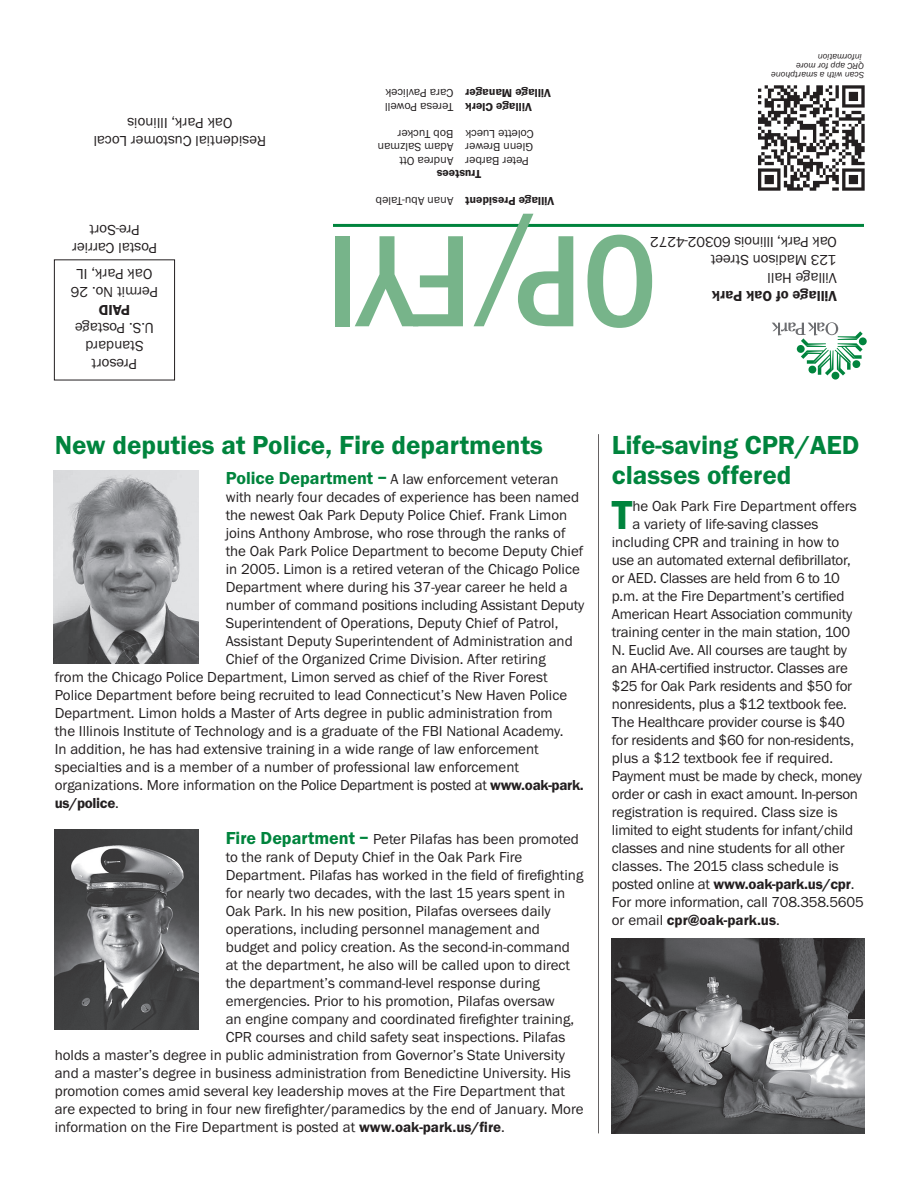
<style>
.page{position:relative;width:918px;height:1188px;background:#fff}
.page>*{position:absolute;margin:0;border:0;box-sizing:border-box;transform-origin:0 0}
.t1{font:500 condensed 135px "Franklin Gothic EF";color:#77b48a}
.t2{font:600 42px "Franklin Gothic EF";color:#00843d}
.t3{font:600 27px/30px "Franklin Gothic EF";color:#00843d}
.t4{font:15px/18px "Franklin Gothic EF";color:#231f20;text-align:center}
.t5{font:600 15px "Franklin Gothic EF";color:#231f20}
.t6{font:15px "Franklin Gothic EF";letter-spacing:-.02em;color:#231f20}
.t7{font:600 15px "Franklin Gothic EF";letter-spacing:-.02em;color:#231f20}
.t8{font:12px "Franklin Gothic EF";color:#231f20}
.t9{font:600 12px "Franklin Gothic EF";color:#231f20}
.t10{font:italic 9px/9px "Franklin Gothic EF";color:#231f20}
.s1{font-weight:600;font-size:18px;color:#00843d}
.s2{font-weight:600}
.s3{font-weight:400}
</style>
<div class="page">
<div style="left:54px;top:259px;width:121px;height:121px;border:1px solid #231f20"></div>
<hr style="left:333px;top:224px;width:531px;height:3px;background:#00843d">
<div style="left:832px;top:372px;width:7px;height:8px;background:#00843d;border-radius:50%"></div>
<div style="left:859px;top:337px;width:8px;height:8px;background:#00843d;border-radius:50%"></div>
<svg style="left:772px;top:322px;width:91px;height:54px"></svg>
<img style="left:758px;top:85px;width:107px;height:106px">
<img style="left:54px;top:470px;width:145px;height:194px">
<img style="left:612px;top:939px;width:252px;height:194px">
<hr style="left:598px;top:434px;width:1px;height:699px;background:#231f20">
<img style="left:55px;top:829px;width:144px;height:200px">
<p class="t4" style="left:266px;top:150px;width:174px;rotate:-180deg">Residential Customer Local<br>Oak Park, Illinois</p>
<p class="t4" style="left:157px;top:257px;width:87px;rotate:-180deg">Postal Carrier<br>Pre-Sort</p>
<p class="t4" style="left:158px;top:301px;width:89px;rotate:-180deg">Permit No. 26<br>Oak Park, IL</p>
<p class="t5" style="left:130px;top:319px;width:33px;rotate:-180deg">PAID</p>
<p class="t4" style="left:154px;top:373px;width:80px;rotate:-180deg">Presort<br>Standard<br>U.S. Postage</p>
<p class="t8" style="left:453px;top:100px;width:69px;rotate:-180deg">Cara Pavlicek</p>
<p class="t9" style="left:551px;top:100px;width:87px;rotate:-180deg">Village Manager</p>
<p class="t8" style="left:453px;top:113px;width:70px;rotate:-180deg">Teresa Powell</p>
<p class="t9" style="left:532px;top:114px;width:68px;rotate:-180deg">Village Clerk</p>
<p class="t8" style="left:453px;top:140px;width:57px;rotate:-180deg">Bob Tucker</p>
<p class="t8" style="left:534px;top:140px;width:70px;rotate:-180deg">Colette Lueck</p>
<p class="t8" style="left:453px;top:154px;width:77px;rotate:-180deg">Adam Salzman</p>
<p class="t8" style="left:533px;top:154px;width:69px;rotate:-180deg">Glenn Brewer</p>
<p class="t8" style="left:453px;top:167px;width:55px;rotate:-180deg">Andrea Ott</p>
<p class="t8" style="left:529px;top:167px;width:65px;rotate:-180deg">Peter Barber</p>
<p class="t9" style="left:481px;top:181px;width:46px;rotate:-180deg">Trustees</p>
<p class="t8" style="left:453px;top:208px;width:79px;rotate:-180deg">Anan Abu-Taleb</p>
<p class="t9" style="left:554px;top:208px;width:90px;rotate:-180deg">Village President</p>
<p class="t10" style="left:864px;top:80px;width:94px;rotate:-180deg">Scan with a smartphone<br>QRC app for more information</p>
<h1 class="t1" style="left:658px;top:357px;width:333px;rotate:-180deg">OP/FYI</h1>
<p class="t4" style="left:837px;top:250px;width:188px;rotate:-180deg">Oak Park, Illinois 60302-4272</p>
<p class="t4" style="left:837px;top:286px;width:128px;text-align:left;rotate:-180deg">Village Hall<br>123 Madison Street</p>
<p class="t5" style="left:837px;top:304px;width:126px;rotate:-180deg">Village of Oak Park</p>
<h3 class="t3" style="left:55px;top:431px;width:490px">New deputies at Police, Fire departments</h3>
<h3 class="t3" style="left:612px;top:431px;width:249px">Life-saving CPR/AED classes offered</h3>
<h2 class="t2" style="left:612px;top:492px;width:22px">T</h2>
<p class="t4" style="left:632px;top:498px;width:226px">he Oak Park Fire Department offers</p>
<p class="t4" style="left:226px;top:470px;width:334px"><span class="s1">Police Department –</span> A law enforcement veteran</p>
<p class="t4" style="left:226px;top:488px;width:355px">with nearly four decades of experience has been named</p>
<p class="t4" style="left:226px;top:506px;width:343px">the newest Oak Park Deputy Police Chief. Frank Limon</p>
<p class="t4" style="left:226px;top:524px;width:341px">joins Anthony Ambrose, who rose through the ranks of</p>
<p class="t4" style="left:226px;top:542px;width:359px">the Oak Park Police Department to become Deputy Chief</p>
<p class="t4" style="left:226px;top:560px;width:356px">in 2005. Limon is a retired veteran of the Chicago Police</p>
<p class="t4" style="left:226px;top:578px;width:344px">Department where during his 37-year career he held a</p>
<p class="t4" style="left:226px;top:596px;width:360px">number of command positions including Assistant Deputy</p>
<p class="t4" style="left:226px;top:614px;width:334px">Superintendent of Operations, Deputy Chief of Patrol,</p>
<p class="t4" style="left:226px;top:632px;width:349px">Assistant Deputy Superintendent of Administration and</p>
<p class="t4" style="left:226px;top:650px;width:321px">Chief of the Organized Crime Division. After retiring</p>
<p class="t4" style="left:55px;top:668px;width:494px">from the Chicago Police Department, Limon served as chief of the River Forest</p>
<p class="t4" style="left:55px;top:686px;width:514px">Police Department before being recruited to lead Connecticut’s New Haven Police</p>
<p class="t4" style="left:55px;top:704px;width:499px">Department. Limon holds a Master of Arts degree in public administration from</p>
<p class="t4" style="left:55px;top:722px;width:510px">the Illinois Institute of Technology and is a graduate of the FBI National Academy.</p>
<p class="t4" style="left:55px;top:740px;width:486px">In addition, he has had extensive training in a wide range of law enforcement</p>
<p class="t4" style="left:55px;top:758px;width:466px">specialties and is a member of a number of professional law enforcement</p>
<p class="t6" style="left:55px;top:777px;width:531px">organizations. More information on the Police Department is posted at <span class="s2">www.oak-park.</span></p>
<p class="t7" style="left:55px;top:794px;width:66px">us/police<span class="s3">.</span></p>
<p class="t4" style="left:226px;top:830px;width:355px"><span class="s1">Fire Department –</span> Peter Pilafas has been promoted</p>
<p class="t4" style="left:226px;top:848px;width:298px">to the rank of Deputy Chief in the Oak Park Fire</p>
<p class="t4" style="left:226px;top:866px;width:359px">Department. Pilafas has worked in the field of firefighting</p>
<p class="t4" style="left:226px;top:884px;width:341px">for nearly two decades, with the last 15 years spent in</p>
<p class="t4" style="left:226px;top:902px;width:326px">Oak Park. In his new position, Pilafas oversees daily</p>
<p class="t4" style="left:226px;top:920px;width:316px">operations, including personnel management and</p>
<p class="t4" style="left:226px;top:938px;width:346px">budget and policy creation. As the second-in-command</p>
<p class="t4" style="left:226px;top:956px;width:346px">at the department, he also will be called upon to direct</p>
<p class="t4" style="left:226px;top:974px;width:316px">the department’s command-level response during</p>
<p class="t4" style="left:226px;top:992px;width:331px">emergencies. Prior to his promotion, Pilafas oversaw</p>
<p class="t4" style="left:226px;top:1010px;width:350px">an engine company and coordinated firefighter training,</p>
<p class="t4" style="left:226px;top:1028px;width:341px">CPR courses and child safety seat inspections. Pilafas</p>
<p class="t4" style="left:55px;top:1046px;width:512px">holds a master’s degree in public administration from Governor’s State University</p>
<p class="t4" style="left:55px;top:1064px;width:518px">and a master’s degree in business administration from Benedictine University. His</p>
<p class="t4" style="left:55px;top:1082px;width:512px">promotion comes amid several key leadership moves at the Fire Department that</p>
<p class="t4" style="left:55px;top:1100px;width:530px">are expected to bring in four new firefighter/paramedics by the end of January. More</p>
<p class="t4" style="left:55px;top:1118px;width:452px">information on the Fire Department is posted at <span class="s2">www.oak-park.us/fire</span>.</p>
<p class="t4" style="left:632px;top:516px;width:188px">a variety of life-saving classes</p>
<p class="t4" style="left:612px;top:534px;width:229px">including CPR and training in how to</p>
<p class="t4" style="left:612px;top:552px;width:240px">use an automated external defibrillator,</p>
<p class="t4" style="left:612px;top:570px;width:230px">or AED. Classes are held from 6 to 10</p>
<p class="t4" style="left:612px;top:588px;width:234px">p.m. at the Fire Department’s certified</p>
<p class="t4" style="left:612px;top:606px;width:242px">American Heart Association community</p>
<p class="t4" style="left:612px;top:624px;width:240px">training center in the main station, 100</p>
<p class="t4" style="left:612px;top:642px;width:237px">N. Euclid Ave. All courses are taught by</p>
<p class="t4" style="left:612px;top:660px;width:237px">an AHA-certified instructor. Classes are</p>
<p class="t4" style="left:612px;top:678px;width:242px">$25 for Oak Park residents and $50 for</p>
<p class="t4" style="left:612px;top:696px;width:237px">nonresidents, plus a $12 textbook fee.</p>
<p class="t4" style="left:612px;top:714px;width:235px">The Healthcare provider course is $40</p>
<p class="t4" style="left:612px;top:732px;width:244px">for residents and $60 for non-residents,</p>
<p class="t4" style="left:612px;top:750px;width:223px">plus a $12 textbook fee if required.</p>
<p class="t4" style="left:612px;top:768px;width:252px">Payment must be made by check, money</p>
<p class="t4" style="left:612px;top:786px;width:248px">order or cash in exact amount. In-person</p>
<p class="t4" style="left:612px;top:804px;width:227px">registration is required. Class size is</p>
<p class="t4" style="left:612px;top:822px;width:243px">limited to eight students for infant/child</p>
<p class="t4" style="left:612px;top:840px;width:234px">classes and nine students for all other</p>
<p class="t4" style="left:612px;top:858px;width:228px">classes. The 2015 class schedule is</p>
<p class="t5" style="left:612px;top:876px;width:244px"><span class="s3">posted online at</span> www.oak-park.us/cpr<span class="s3">.</span></p>
<p class="t4" style="left:612px;top:894px;width:253px">For more information, call 708.358.5605</p>
<p class="t5" style="left:612px;top:912px;width:170px"><span class="s3">or email</span> cpr@oak-park.us<span class="s3">.</span></p>
</div>
